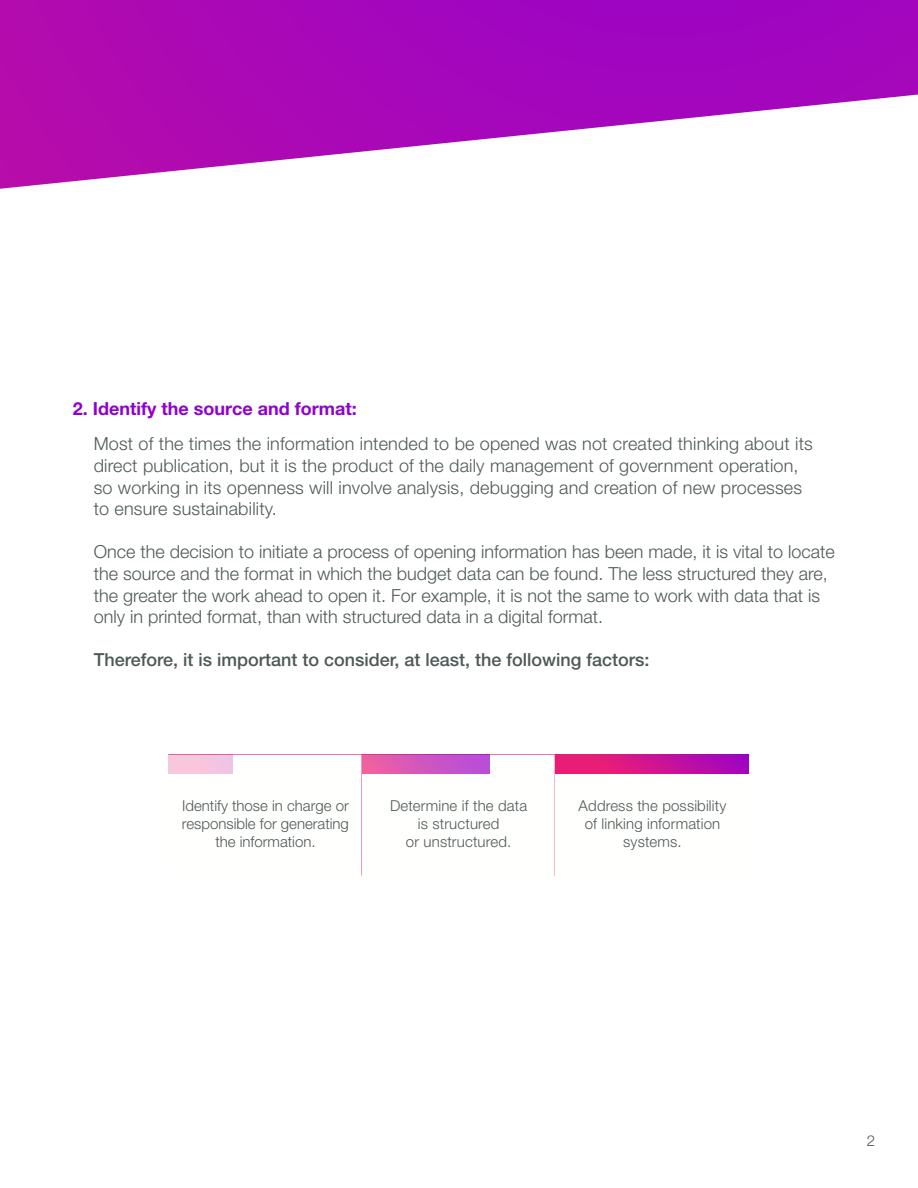
<style>
.page{position:relative;width:918px;height:1188px;background:#fff}
.page>*{position:absolute;margin:0;border:0;box-sizing:border-box;transform-origin:0 0}
.t1{font:300 18px/21.6px "Helvetica Neue LT Pro";color:#4f5858}
.t2{font:500 18px "Helvetica Neue LT Pro";color:#4f5858}
.t3{font:700 18px "Helvetica Neue LT Pro";color:#9000d0}
.t4{font:300 15px/18px "Helvetica Neue LT Pro";letter-spacing:.01em;color:#4f5858;text-align:center}
</style>
<div class="page">
<svg style="left:0;top:0;width:918px;height:189px"></svg>
<div style="left:169px;top:755px;width:193px;height:120px;background:#fffffe;border:1px solid #fff"></div>
<div style="left:362px;top:755px;width:194px;height:120px;background:#fffffe;border:1px solid #fff"></div>
<div style="left:555px;top:755px;width:194px;height:120px;background:#fffffe"></div>
<div style="left:169px;top:755px;width:64px;height:19px;background:#f8c6dd"></div>
<div style="left:362px;top:755px;width:128px;height:19px;background:linear-gradient(to right,#ef619f,#b24ddc)"></div>
<div style="left:555px;top:755px;width:193px;height:19px;background:linear-gradient(to right,#f82268,#a206be)"></div>
<p class="t3" style="left:73px;top:398px;width:285px">2. Identify the source and format:</p>
<p class="t1" style="left:94px;top:433px;width:721px">Most of the times the information intended to be opened was not created thinking about its direct publication, but it is the product of the daily management of government operation, so working in its openness will involve analysis, debugging and creation of new processes to ensure sustainability.</p>
<p class="t1" style="left:94px;top:541px;width:743px">Once the decision to initiate a process of opening information has been made, it is vital to locate the source and the format in which the budget data can be found. The less structured they are, the greater the work ahead to open it. For example, it is not the same to work with data that is only in printed format, than with structured data in a digital format.</p>
<p class="t2" style="left:94px;top:649px;width:557px">Therefore, it is important to consider, at least, the following factors:</p>
<p class="t4" style="left:182px;top:796px;width:168px">Identify those in charge or responsible for generating the information.</p>
<p class="t4" style="left:390px;top:796px;width:139px">Determine if the data is structured<br>or unstructured.</p>
<p class="t4" style="left:579px;top:796px;width:149px">Address the possibility of linking information systems.</p>
<p class="t4" style="left:867px;top:1131px;width:10px">2</p>
</div>
